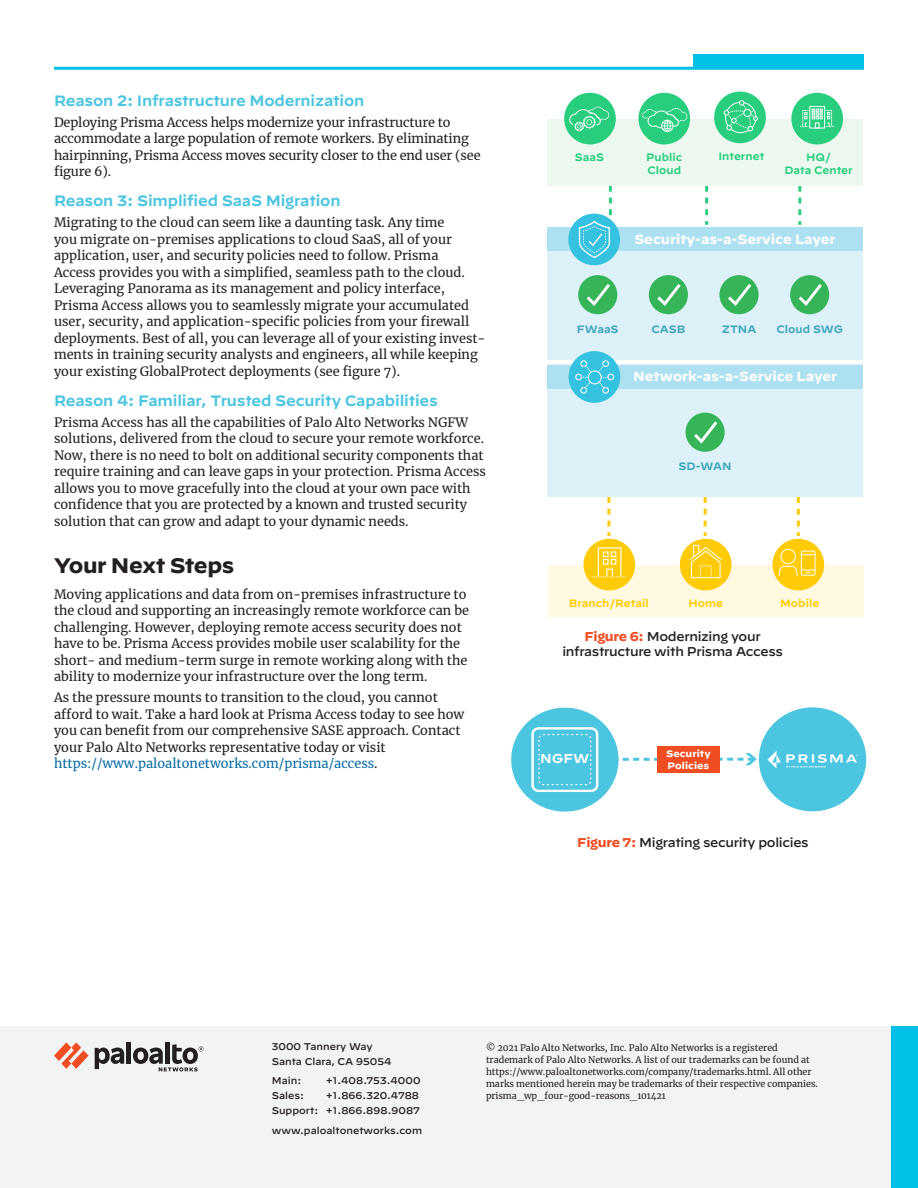
<style>
.page{position:relative;width:918px;height:1188px;background:#fff}
.page>*{position:absolute;margin:0;border:0;box-sizing:border-box;transform-origin:0 0}
.t1{font:700 21px "Decimal";letter-spacing:-.02em;color:#231f20}
.t2{font:600 15px "Decimal";letter-spacing:-.01em;color:#4cc6e0}
.t3{font:700 13.2px "Decimal";color:#fff}
.t4{font:600 12.9px "Decimal";color:#fff}
.body-text{font:12.75px/16.5px "Merriweather";color:#231f20}
.figure-title{font:500 12.75px/15.3px "Decimal";letter-spacing:-.025em;color:#231f20;text-align:center}
.t5{font:600 10.65px/12.9px "Decimal";color:#28cd7e}
.t6{font:600 10.65px "Decimal";color:#3fa6bc}
.t7{font:600 10.65px "Decimal";color:#ffcb06}
.t8{font:500 9.75px/15px "Decimal";color:#231f20}
.t9{font:700 9.3px "Decimal";color:#fff}
.t10{font:9px/12px "Merriweather";color:#231f20}
.s1{color:#086ca4}
.s2{font-weight:700;color:#f04d22}
</style>
<div class="page">
<div style="left:0;top:1026px;width:918px;height:162px;background:#f2f3f4"></div>
<svg style="left:54px;top:1042px;width:35px;height:27px"></svg>
<hr style="left:127px;top:1042px;width:4px;height:22px;background:#231f20">
<svg style="left:95px;top:1048px;width:29px;height:21px"></svg>
<div style="left:165px;top:1042px;width:5px;height:22px;background:#231f20"></div>
<svg style="left:133px;top:1044px;width:70px;height:27px"></svg>
<div style="left:891px;top:1026px;width:27px;height:162px;background:#00c0e8"></div>
<div style="left:693px;top:54px;width:171px;height:14px;background:#00c0e8"></div>
<hr style="left:54px;top:67px;width:810px;height:3px;background:#00c0e8">
<svg style="left:705px;top:186px;width:3px;height:39px"></svg>
<svg style="left:798px;top:186px;width:3px;height:39px"></svg>
<div style="left:547px;top:365px;width:316px;height:132px;background:#dcf1f8"></div>
<div style="left:547px;top:227px;width:316px;height:133px;background:#dcf1f8"></div>
<div style="left:547px;top:227px;width:316px;height:23px;background:#ade0f0"></div>
<div style="left:568px;top:214px;width:52px;height:51px;background:#35c2e0;border-radius:50%"></div>
<div style="left:790px;top:275px;width:39px;height:39px;background:#36b558;border-radius:50%"></div>
<svg style="left:798px;top:281px;width:27px;height:27px"></svg>
<div style="left:719px;top:275px;width:40px;height:39px;background:#36b558;border-radius:50%"></div>
<svg style="left:728px;top:281px;width:26px;height:27px"></svg>
<div style="left:649px;top:275px;width:39px;height:39px;background:#36b558;border-radius:50%"></div>
<svg style="left:654px;top:281px;width:30px;height:27px"></svg>
<div style="left:578px;top:275px;width:39px;height:39px;background:#36b558;border-radius:50%"></div>
<svg style="left:586px;top:281px;width:27px;height:27px"></svg>
<div style="left:686px;top:413px;width:39px;height:39px;background:#36b558;border-radius:50%"></div>
<svg style="left:691px;top:418px;width:29px;height:28px"></svg>
<svg style="left:578px;top:186px;width:34px;height:73px"></svg>
<div style="left:547px;top:365px;width:316px;height:24px;background:#ade0f0"></div>
<div style="left:569px;top:351px;width:51px;height:52px;background:#35c2e0;border-radius:50%"></div>
<div style="left:588px;top:371px;width:14px;height:13px;border:1px solid #fff;border-radius:50%"></div>
<div style="left:602px;top:360px;width:7px;height:7px;border:1px solid #fff;border-radius:50%"></div>
<div style="left:607px;top:374px;width:7px;height:6px;border:1px solid #fff;border-radius:50%"></div>
<div style="left:602px;top:387px;width:7px;height:7px;border:1px solid #fff;border-radius:50%"></div>
<svg style="left:598px;top:366px;width:11px;height:23px"></svg>
<div style="left:580px;top:360px;width:7px;height:7px;border:1px solid #fff;border-radius:50%"></div>
<div style="left:575px;top:374px;width:7px;height:6px;border:1px solid #fff;border-radius:50%"></div>
<div style="left:580px;top:387px;width:7px;height:7px;border:1px solid #fff;border-radius:50%"></div>
<svg style="left:581px;top:366px;width:10px;height:23px"></svg>
<svg style="left:607px;top:497px;width:3px;height:39px"></svg>
<svg style="left:704px;top:497px;width:3px;height:39px"></svg>
<svg style="left:797px;top:497px;width:3px;height:39px"></svg>
<div style="left:548px;top:565px;width:316px;height:52px;background:#fff9e1"></div>
<div style="left:583px;top:539px;width:52px;height:51px;background:#ffcb06;border-radius:50%"></div>
<div style="left:598px;top:547px;width:23px;height:29px;border:1px solid #fff"></div>
<div style="left:606px;top:569px;width:7px;height:8px;border:1px solid #fff"></div>
<svg style="left:603px;top:552px;width:13px;height:13px"></svg>
<svg style="left:592px;top:577px;width:34px;height:1px"></svg>
<div style="left:680px;top:539px;width:52px;height:51px;background:#ffcb06;border-radius:50%"></div>
<svg style="left:689px;top:544px;width:34px;height:35px"></svg>
<div style="left:773px;top:539px;width:51px;height:51px;background:#ffcb06;border-radius:50%"></div>
<div style="left:781px;top:549px;width:15px;height:15px;border:1px solid #fff;border-radius:50%"></div>
<div style="left:801px;top:551px;width:14px;height:25px;border:1px solid #fff"></div>
<svg style="left:801px;top:554px;width:14px;height:1px"></svg>
<svg style="left:778px;top:566px;width:37px;height:10px"></svg>
<div style="left:547px;top:119px;width:316px;height:67px;background:#edf9ef"></div>
<div style="left:564px;top:93px;width:52px;height:51px;background:#28cd7e;border-radius:50%"></div>
<div style="left:638px;top:93px;width:52px;height:51px;background:#28cd7e;border-radius:50%"></div>
<div style="left:791px;top:93px;width:52px;height:51px;background:#28cd7e;border-radius:50%"></div>
<div style="left:714px;top:92px;width:52px;height:51px;background:#28cd7e;border-radius:50%"></div>
<svg style="left:569px;top:107px;width:40px;height:24px"></svg>
<svg style="left:642px;top:108px;width:45px;height:24px"></svg>
<svg style="left:724px;top:100px;width:34px;height:34px"></svg>
<div style="left:809px;top:106px;width:16px;height:22px;border:1px solid #fff"></div>
<svg style="left:800px;top:109px;width:35px;height:19px"></svg>
<div style="left:759px;top:707px;width:107px;height:104px;background:#4cc6e0;border-radius:50%"></div>
<div style="left:658px;top:747px;width:62px;height:26px;background:#f04d22"></div>
<svg style="left:622px;top:753px;width:135px;height:12px"></svg>
<div style="left:511px;top:708px;width:108px;height:104px;background:#4cc6e0;border-radius:50%"></div>
<div style="left:531px;top:727px;width:67px;height:65px;border:2px solid #fff;border-radius:6px"></div>
<div style="left:538px;top:734px;width:53px;height:51px;border:1px dashed #fff;border-radius:4px"></div>
<svg style="left:767px;top:751px;width:91px;height:17px"></svg>
<p class="t2" style="left:54px;top:86px;width:312px">Reason 2: Infrastructure Modernization</p>
<p class="body-text" style="left:54px;top:113px;width:428px">Deploying Prisma Access helps modernize your infrastructure to accommodate a large population of remote workers. By eliminating hairpinning, Prisma Access moves security closer to the end user (see figure 6).</p>
<p class="t2" style="left:54px;top:187px;width:288px">Reason 3: Simplified SaaS Migration</p>
<p class="body-text" style="left:54px;top:214px;width:433px">Migrating to the cloud can seem like a daunting task. Any time<br>you migrate on-premises applications to cloud SaaS, all of your application, user, and security policies need to follow. Prisma<br>Access provides you with a simplified, seamless path to the cloud.<br>Leveraging Panorama as its management and policy interface, Prisma Access allows you to seamlessly migrate your accumulated user, security, and application-specific policies from your firewall deployments. Best of all, you can leverage all of your existing invest&shy;ments in training security analysts and engineers, all while keeping your existing GlobalProtect deployments (see figure 7).</p>
<p class="t2" style="left:54px;top:386px;width:385px">Reason 4: Familiar, Trusted Security Capabilities</p>
<p class="body-text" style="left:54px;top:413px;width:434px">Prisma Access has all the capabilities of Palo Alto Networks NGFW solutions, delivered from the cloud to secure your remote workforce.<br>Now, there is no need to bolt on additional security components that require training and can leave gaps in your protection. Prisma Access allows you to move gracefully into the cloud at your own pace with confidence that you are protected by a known and trusted security solution that can grow and adapt to your dynamic needs.</p>
<p class="t1" style="left:54px;top:554px;width:182px">Your Next Steps</p>
<p class="body-text" style="left:54px;top:586px;width:417px">Moving applications and data from on-premises infrastructure to the cloud and supporting an increasingly remote workforce can be challenging. However, deploying remote access security does not have to be. Prisma Access provides mobile user scalability for the short- and medium-term surge in remote working along with the ability to modernize your infrastructure over the long term.</p>
<p class="body-text" style="left:54px;top:689px;width:412px">As the pressure mounts to transition to the cloud, you cannot afford to wait. Take a hard look at Prisma Access today to see how you can benefit from our comprehensive SASE approach. Contact your Palo Alto Networks representative today or visit <span class="s1">https://www.paloaltonetworks.com/prisma/access</span>.</p>
<p class="t5" style="left:718px;top:148px;width:47px">Internet</p>
<p class="t5" style="left:575px;top:149px;width:31px">SaaS</p>
<p class="t5" style="left:646px;top:149px;width:37px">Public<br>Cloud</p>
<p class="t5" style="left:784px;top:149px;width:70px;text-align:center">HQ/<br>Data Center</p>
<p class="t3" style="left:634px;top:231px;width:203px">Security-as-a-Service Layer</p>
<p class="t6" style="left:577px;top:319px;width:43px">FWaaS</p>
<p class="t6" style="left:652px;top:319px;width:35px">CASB</p>
<p class="t6" style="left:722px;top:319px;width:36px">ZTNA</p>
<p class="t6" style="left:776px;top:319px;width:68px">Cloud SWG</p>
<p class="t3" style="left:633px;top:369px;width:205px">Network-as-a-Service Layer</p>
<p class="t6" style="left:679px;top:456px;width:54px">SD-WAN</p>
<p class="t7" style="left:569px;top:593px;width:81px">Branch/Retail</p>
<p class="t7" style="left:688px;top:593px;width:36px">Home</p>
<p class="t7" style="left:780px;top:593px;width:41px">Mobile</p>
<p class="figure-title" style="left:562px;top:627px;width:222px"><span class="s2">Figure 6:</span> Modernizing your infrastructure with Prisma Access</p>
<p class="t4" style="left:540px;top:746px;width:51px">NGFW</p>
<p class="t9" style="left:666px;top:749px;width:46px">Security</p>
<p class="t9" style="left:668px;top:760px;width:43px">Policies</p>
<p class="figure-title" style="left:577px;top:833px;width:233px"><span class="s2">Figure 7:</span> Migrating security policies</p>
<p class="t8" style="left:272px;top:1038px;width:121px">3000 Tannery Way<br>Santa Clara, CA 95054</p>
<p class="t8" style="left:272px;top:1072px;width:31px">Main:</p>
<p class="t8" style="left:326px;top:1072px;width:96px">+1.408.753.4000</p>
<p class="t8" style="left:272px;top:1087px;width:34px">Sales:</p>
<p class="t8" style="left:272px;top:1087px;width:150px;text-align:right">+1.866.320.4788<br>Support: +1.866.898.9087</p>
<p class="t8" style="left:272px;top:1122px;width:152px">www.paloaltonetworks.com</p>
<p class="t10" style="left:486px;top:1042px;width:334px">© 2021 Palo Alto Networks, Inc. Palo Alto Networks is a registered trademark of Palo Alto Networks. A list of our trademarks can be found at https://www.paloaltonetworks.com/company/trademarks.html. All other marks mentioned herein may be trademarks of their respective companies. prisma_wp_four-good-reasons_101421</p>
</div>
